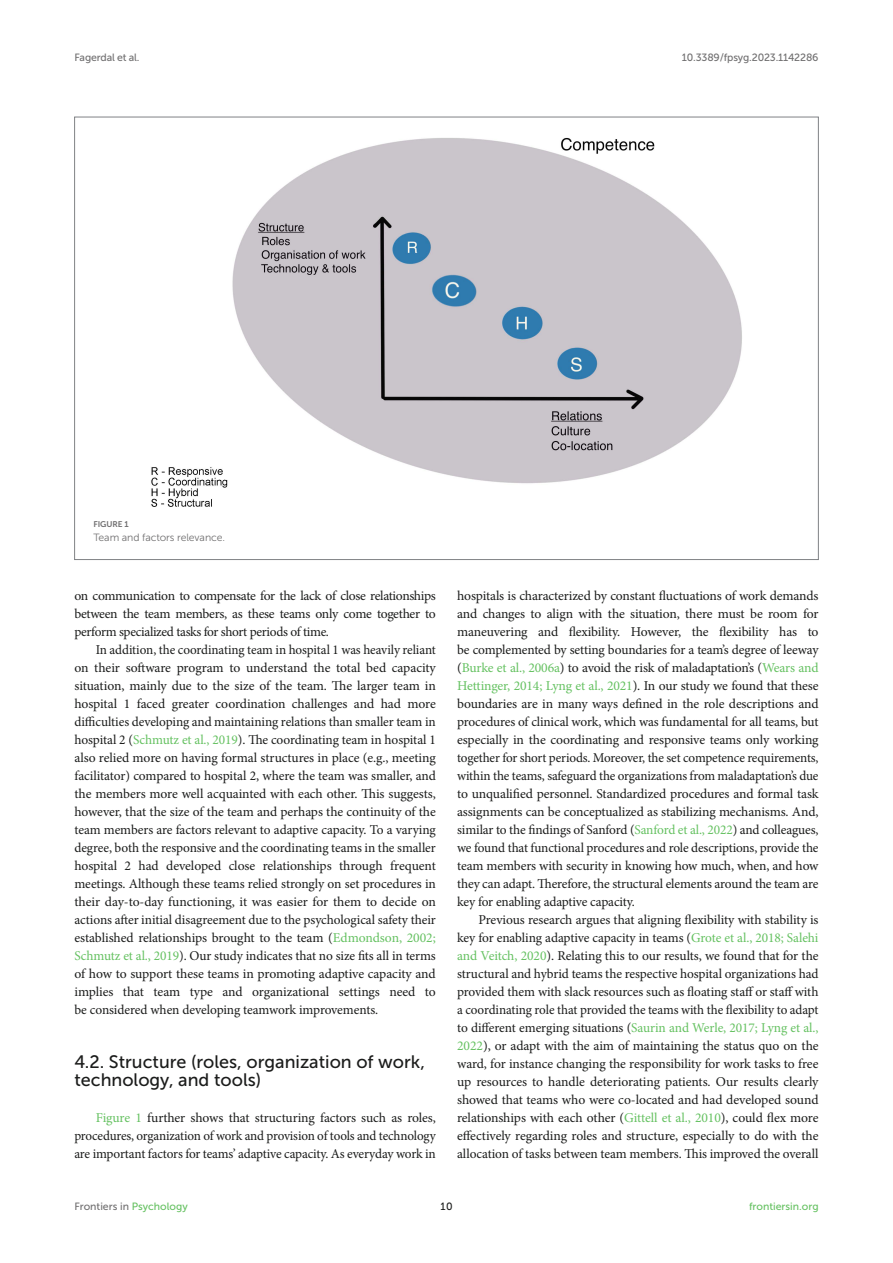
<style>
.page{position:relative;width:893px;height:1263px;background:#fff}
.page>*{position:absolute;margin:0;border:0;box-sizing:border-box;transform-origin:0 0}
.HEAD_2{font:18px/18px "Museo Sans 500";color:#1b1c1b}
.TEXT{font:13.5px/18px "Minion Pro";letter-spacing:-.015em;color:#1b1c1b;text-align:justify}
.TEXT_FLUSH{font:13.5px/18px "Minion Pro";letter-spacing:-.015em;color:#1b1c1b;text-align:justify}
.t1{font:10.5px "Museo Sans 500";letter-spacing:-.015em;color:#706f70}
.FIG_LEG{font:10.5px "Museo Sans 300";letter-spacing:-.01em;color:#706f70}
.t2{font:10.5px "Museo Sans 500";color:#65c161}
.t3{font:10.5px "Museo Sans 500";color:#1b1c1b}
.FIG_HD{font:8.25px "Museo Sans 700";letter-spacing:-.01em;color:#706f70}
.s1{color:#65c161}
</style>
<div class="page">
<img style="left:151px;top:137px;width:591px;height:370px">
<p class="t1" style="left:74px;top:51px;width:67px">Fagerdal et al.</p>
<p class="t1" style="left:682px;top:51px;width:138px">10.3389/fpsyg.2023.1142286</p>
<p class="FIG_HD" style="left:94px;top:520px;width:37px">FIGURE 1</p>
<p class="FIG_LEG" style="left:94px;top:531px;width:133px">Team and factors relevance.</p>
<p class="TEXT" style="left:74px;top:587px;width:363px">on communication to compensate for the lack of close relationships between the team members, as these teams only come together to perform specialized tasks for short periods of time.</p>
<p class="TEXT" style="left:74px;top:641px;width:363px;text-indent:21px">In addition, the coordinating team in hospital 1 was heavily reliant on their software program to understand the total bed capacity situation, mainly due to the size of the team. The larger team in hospital 1 faced greater coordination challenges and had more difficulties developing and maintaining relations than smaller team in hospital 2 (<span class="s1">Schmutz et al., 2019</span>). The coordinating team in hospital 1 also relied more on having formal structures in place (e.g., meeting facilitator) compared to hospital 2, where the team was smaller, and the members more well acquainted with each other. This suggests, however, that the size of the team and perhaps the continuity of the team members are factors relevant to adaptive capacity. To a varying degree, both the responsive and the coordinating teams in the smaller hospital 2 had developed close relationships through frequent meetings. Although these teams relied strongly on set procedures in their day-to-day functioning, it was easier for them to decide on actions after initial disagreement due to the psychological safety their established relationships brought to the team (<span class="s1">Edmondson, 2002; Schmutz et al., 2019</span>). Our study indicates that no size fits all in terms of how to support these teams in promoting adaptive capacity and implies that team type and organizational settings need to be considered when developing teamwork improvements.</p>
<p class="HEAD_2" style="left:74px;top:1053px;width:352px">4.2. Structure (roles, organization of work, technology, and tools)</p>
<p class="TEXT_FLUSH" style="left:74px;top:1109px;width:363px;text-indent:21px"><span class="s1">Figure 1</span> further shows that structuring factors such as roles, procedures, organization of work and provision of tools and technology are important factors for teams’ adaptive capacity. As everyday work in</p>
<p class="TEXT_FLUSH" style="left:457px;top:587px;width:363px">hospitals is characterized by constant fluctuations of work demands and changes to align with the situation, there must be room for maneuvering and flexibility. However, the flexibility has to be complemented by setting boundaries for a team’s degree of leeway (<span class="s1">Burke et al., 2006a</span>) to avoid the risk of maladaptation’s (<span class="s1">Wears and Hettinger, 2014; Lyng et al., 2021</span>). In our study we found that these boundaries are in many ways defined in the role descriptions and procedures of clinical work, which was fundamental for all teams, but especially in the coordinating and responsive teams only working together for short periods. Moreover, the set competence requirements, within the teams, safeguard the organizations from maladaptation’s due to unqualified personnel. Standardized procedures and formal task assignments can be conceptualized as stabilizing mechanisms. And, similar to the findings of Sanford (<span class="s1">Sanford et al., 2022</span>) and colleagues, we found that functional procedures and role descriptions, provide the team members with security in knowing how much, when, and how they can adapt. Therefore, the structural elements around the team are key for enabling adaptive capacity.</p>
<p class="TEXT" style="left:457px;top:911px;width:363px;text-indent:21px">Previous research argues that aligning flexibility with stability is key for enabling adaptive capacity in teams (<span class="s1">Grote et al., 2018; Salehi and Veitch, 2020</span>). Relating this to our results, we found that for the structural and hybrid teams the respective hospital organizations had provided them with slack resources such as floating staff or staff with a coordinating role that provided the teams with the flexibility to adapt to different emerging situations (<span class="s1">Saurin and Werle, 2017; Lyng et al., 2022</span>), or adapt with the aim of maintaining the status quo on the ward, for instance changing the responsibility for work tasks to free up resources to handle deteriorating patients. Our results clearly showed that teams who were co-located and had developed sound relationships with each other (<span class="s1">Gittell et al., 2010</span>), could flex more effectively regarding roles and structure, especially to do with the allocation of tasks between team members. This improved the overall</p>
<p class="t1" style="left:74px;top:1200px;width:115px">Frontiers in <span class="s1">Psychology</span></p>
<p class="t3" style="left:440px;top:1200px;width:14px">10</p>
<p class="t2" style="left:749px;top:1200px;width:71px">frontiersin.org</p>
</div>
